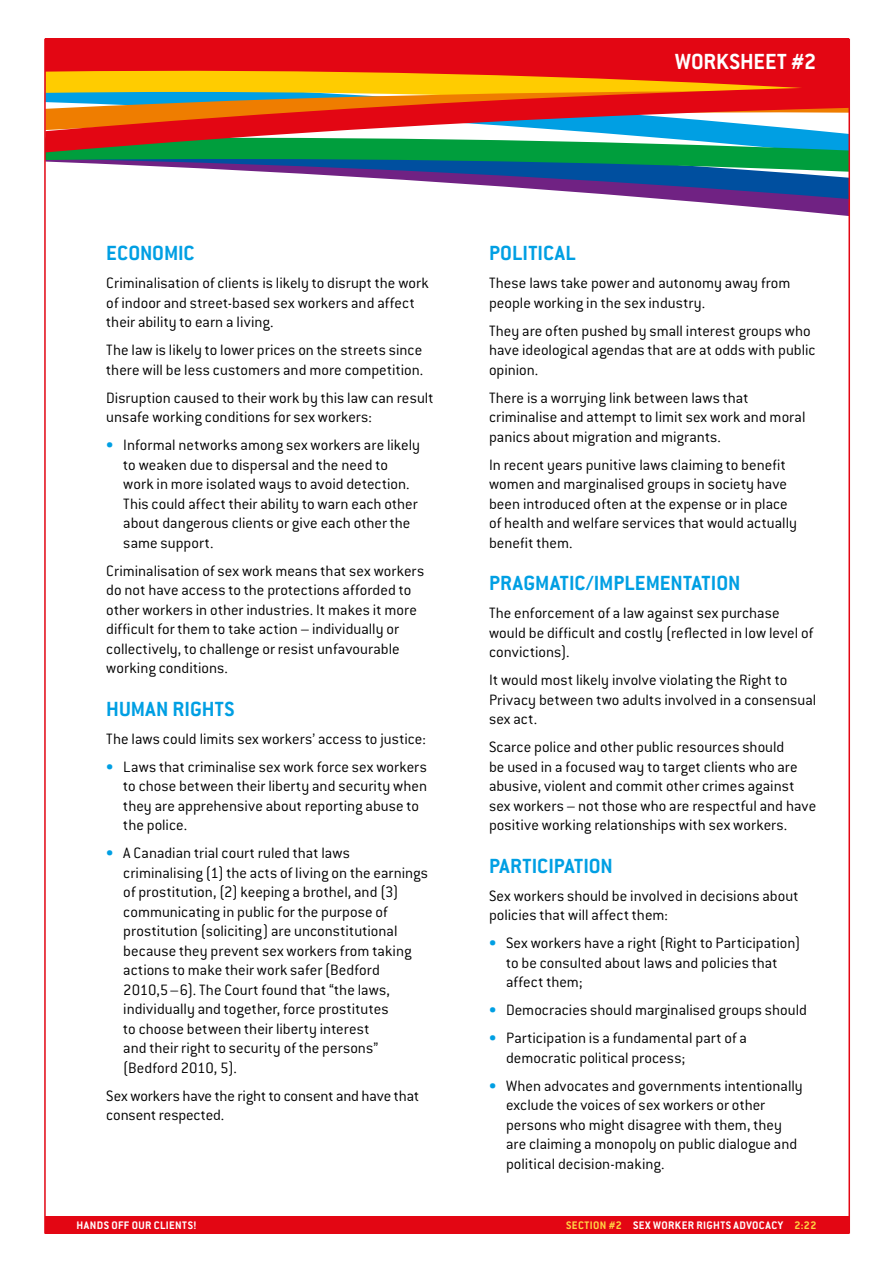
<style>
.page{position:relative;width:893px;height:1263px;background:#fff}
.page>*{position:absolute;margin:0;border:0;box-sizing:border-box;transform-origin:0 0}
.t1{font:700 24px "Conduit ITC";letter-spacing:.005em;color:#fff}
.t2{font:700 22.5px "Conduit ITC";color:#009fe3}
.t3{font:300 16.5px/19.5px "Conduit ITC";color:#000}
.t4{font:700 12px "Conduit ITC";letter-spacing:.04em;color:#fff}
.t5{font:700 12px "Conduit ITC";color:#ffd544}
.s1{font-weight:700;color:#009fe3}
.s2{color:#ffd544}
</style>
<div class="page">
<div style="left:45px;top:1216px;width:804px;height:17px;background:#e30613"></div>
<div style="left:45px;top:39px;width:804px;height:51px;background:#e30613"></div>
<svg style="left:663px;top:199px;width:184px;height:17px"></svg>
<svg style="left:271px;top:172px;width:576px;height:27px"></svg>
<svg style="left:47px;top:152px;width:800px;height:20px;background:#238372"></svg>
<svg style="left:47px;top:70px;width:735px;height:17px"></svg>
<svg style="left:47px;top:87px;width:800px;height:65px;background:#a37858"></svg>
<h1 class="t1" style="left:675px;top:48px;width:143px">WORKSHEET #2</h1>
<h2 class="t2" style="left:106px;top:240px;width:23px">ECONOMIC</h2>
<p class="t3" style="left:106px;top:273px;width:324px">Criminalisation of clients is likely to disrupt the work of indoor and street-based sex workers and affect their ability to earn a living.</p>
<p class="t3" style="left:106px;top:340px;width:318px">The law is likely to lower prices on the streets since there will be less customers and more competition.</p>
<p class="t3" style="left:106px;top:388px;width:329px">Disruption caused to their work by this law can result unsafe working conditions for sex workers:</p>
<p class="t3" style="left:123px;top:435px;width:298px;text-indent:-17px"><span class="s1">•</span> Informal networks among sex workers are likely to weaken due to dispersal and the need to work in more isolated ways to avoid detection.<br>This could affect their ability to warn each other about dangerous clients or give each other the same support.</p>
<p class="t3" style="left:106px;top:561px;width:319px">Criminalisation of sex work means that sex workers do not have access to the protections afforded to other workers in other industries. It makes it more difficult for them to take action – individually or collectively, to challenge or resist unfavourable working conditions.</p>
<h2 class="t2" style="left:106px;top:696px;width:119px">HUMAN RIGHTS</h2>
<p class="t3" style="left:106px;top:729px;width:321px">The laws could limits sex workers’ access to justice:</p>
<p class="t3" style="left:123px;top:757px;width:305px;text-indent:-17px"><span class="s1">•</span> Laws that criminalise sex work force sex workers to chose between their liberty and security when they are apprehensive about reporting abuse to the police.</p>
<p class="t3" style="left:123px;top:843px;width:306px;text-indent:-17px"><span class="s1">•</span> A Canadian trial court ruled that laws criminalising (1) the acts of living on the earnings of prostitution, (2) keeping a brothel, and (3) communicating in public for the purpose of prostitution (soliciting) are unconstitutional because they prevent sex workers from taking actions to make their work safer (Bedford 2010,5–6). The Court found that “the laws, individually and together, force prostitutes<br>to choose between their liberty interest<br>and their right to security of the persons” (Bedford 2010, 5).</p>
<p class="t3" style="left:106px;top:1086px;width:314px">Sex workers have the right to consent and have that consent respected.</p>
<h2 class="t2" style="left:489px;top:240px;width:78px">POLITICAL</h2>
<p class="t3" style="left:489px;top:273px;width:303px">These laws take power and autonomy away from people working in the sex industry.</p>
<p class="t3" style="left:489px;top:321px;width:328px">They are often pushed by small interest groups who have ideological agendas that are at odds with public opinion.</p>
<p class="t3" style="left:489px;top:388px;width:318px">There is a worrying link between laws that criminalise and attempt to limit sex work and moral panics about migration and migrants.</p>
<p class="t3" style="left:489px;top:455px;width:309px">In recent years punitive laws claiming to benefit women and marginalised groups in society have been introduced often at the expense or in place of health and welfare services that would actually benefit them.</p>
<h2 class="t2" style="left:489px;top:570px;width:253px">PRAGMATIC/IMPLEMENTATION</h2>
<p class="t3" style="left:489px;top:603px;width:326px">The enforcement of a law against sex purchase would be difficult and costly (reflected in low level of convictions).</p>
<p class="t3" style="left:489px;top:670px;width:329px">It would most likely involve violating the Right to<br>Privacy between two adults involved in a consensual sex act.</p>
<p class="t3" style="left:489px;top:737px;width:329px">Scarce police and other public resources should<br>be used in a focused way to target clients who are abusive, violent and commit other crimes against sex workers – not those who are respectful and have positive working relationships with sex workers.</p>
<h2 class="t2" style="left:489px;top:853px;width:125px">PARTICIPATION</h2>
<p class="t3" style="left:489px;top:886px;width:311px">Sex workers should be involved in decisions about policies that will affect them:</p>
<p class="t3" style="left:506px;top:933px;width:296px;text-indent:-17px"><span class="s1">•</span> Sex workers have a right (Right to Participation) to be consulted about laws and policies that affect them;</p>
<p class="t3" style="left:489px;top:1000px;width:319px"><span class="s1">•</span> Democracies should marginalised groups should</p>
<p class="t3" style="left:506px;top:1028px;width:243px;text-indent:-17px"><span class="s1">•</span> Participation is a fundamental part of a democratic political process;</p>
<p class="t3" style="left:506px;top:1076px;width:298px;text-indent:-17px"><span class="s1">•</span> When advocates and governments intentionally exclude the voices of sex workers or other persons who might disagree with them, they are claiming a monopoly on public dialogue and political decision-making.</p>
<p class="t4" style="left:77px;top:1218px;width:122px">HANDS OFF OUR CLIENTS!</p>
<p class="t5" style="left:566px;top:1218px;width:13px">SECTION</p>
<p class="t4" style="left:609px;top:1218px;width:209px"><span class="s2">#2</span> SEX WORKER RI GHTS ADVOCACY <span class="s2">2:22</span></p>
</div>
